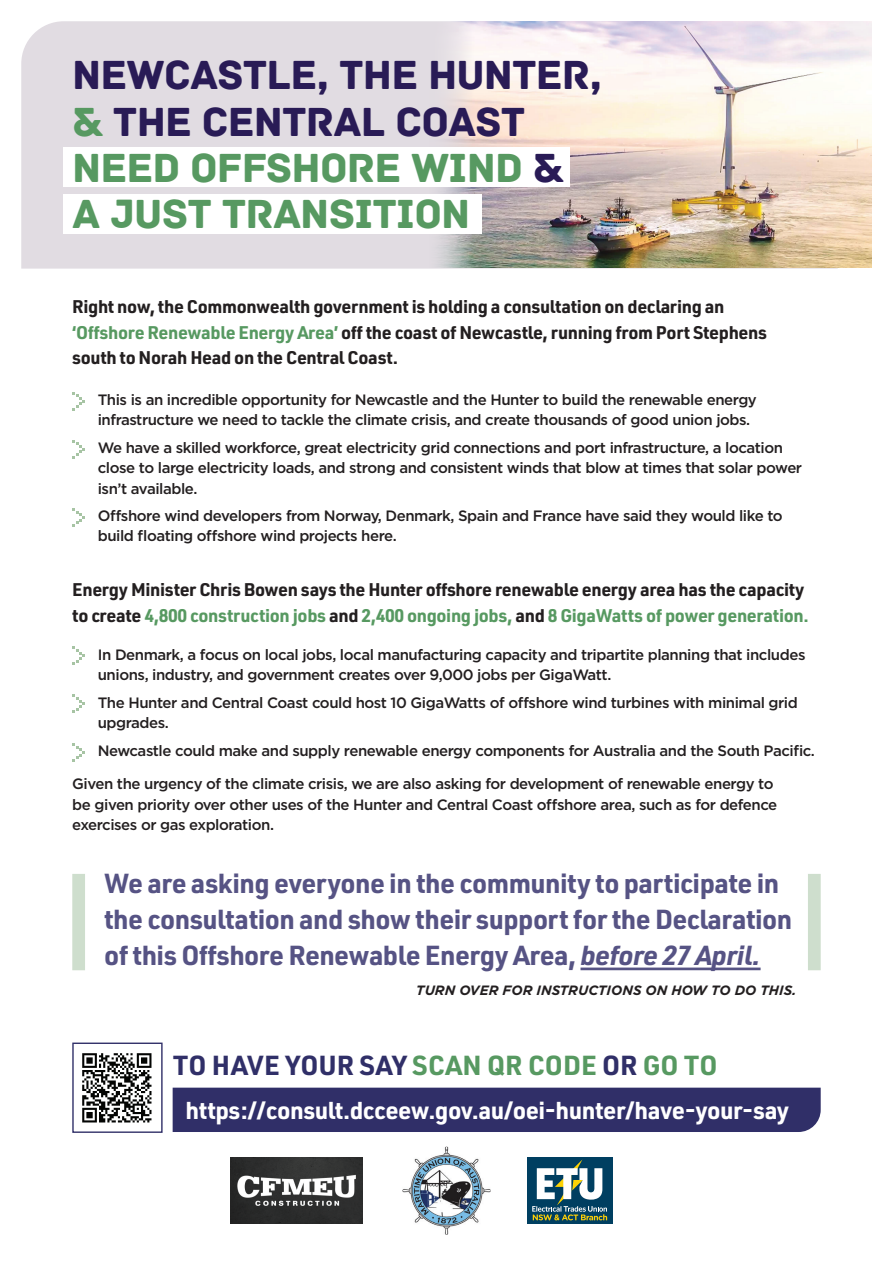
<style>
.page{position:relative;width:893px;height:1263px;background:#fff}
.page>*{position:absolute;margin:0;border:0;box-sizing:border-box;transform-origin:0 0}
.t1{font:42.75px/46.2px "Archive";letter-spacing:-.02em;color:#291b56}
.t2{font:700 27px/36px "URWDIN";letter-spacing:-.02em;color:#565384}
.t3{font:700 27px "URWDIN";letter-spacing:.005em;color:#302f68}
.t4{font:700 24px "URWDIN";letter-spacing:-.02em;color:#fff}
.t5{font:700 18px/25.5px "URWDIN";letter-spacing:-.02em;color:#231f20}
.t6{font:500 15px/20.2px "Gotham";letter-spacing:-.03em;color:#231f20}
.t7{font:italic 700 13.5px "Gotham";color:#231f20}
.s1{color:#579961}
.s2{font-style:italic}
</style>
<div class="page">
<div style="left:21px;top:21px;width:817px;height:248px;background:#e1dce2"></div>
<img style="left:427px;top:21px;width:445px;height:247px">
<svg style="left:72px;top:646px;width:13px;height:19px"></svg>
<svg style="left:72px;top:694px;width:13px;height:19px"></svg>
<svg style="left:72px;top:743px;width:13px;height:19px"></svg>
<svg style="left:72px;top:392px;width:13px;height:19px"></svg>
<svg style="left:72px;top:440px;width:13px;height:19px"></svg>
<svg style="left:72px;top:508px;width:13px;height:19px"></svg>
<div style="left:64px;top:147px;width:506px;height:39px;background:#fff"></div>
<div style="left:64px;top:194px;width:418px;height:40px;background:#fff"></div>
<hr style="left:580px;top:967px;width:181px;height:3px;background:#565384">
<div style="left:72px;top:874px;width:13px;height:96px;background:#cedecd"></div>
<div style="left:808px;top:874px;width:13px;height:96px;background:#cedecd"></div>
<div style="left:173px;top:1088px;width:648px;height:44px;background:#302f68"></div>
<img style="left:82px;top:1053px;width:70px;height:70px">
<div style="left:72px;top:1042px;width:91px;height:91px;border:1px solid #302f68"></div>
<div style="left:527px;top:1157px;width:85px;height:67px;background:#003f61"></div>
<svg style="left:532px;top:1159px;width:75px;height:61px"></svg>
<img style="left:230px;top:1157px;width:133px;height:67px">
<img style="left:402px;top:1147px;width:88px;height:88px">
<h1 class="t1" style="left:72px;top:53px;width:531px">NEWCASTLE, THE HUNTER, <span class="s1">&amp;</span> THE CENTRAL COAST<br><span class="s1">NEED OFFSHORE WIND</span> &amp;<br><span class="s1">A JUST TRANSITION</span></h1>
<p class="t5" style="left:72px;top:293px;width:696px">Right now, the Commonwealth government is holding a consultation on declaring an <span class="s1">‘Offshore Renewable Energy Area’</span> off the coast of Newcastle, running from Port Stephens south to Norah Head on the Central Coast.</p>
<p class="t6" style="left:98px;top:389px;width:661px">This is an incredible opportunity for Newcastle and the Hunter to build the renewable energy infrastructure we need to tackle the climate crisis, and create thousands of good union jobs.</p>
<p class="t6" style="left:98px;top:437px;width:706px">We have a skilled workforce, great electricity grid connections and port infrastructure, a location close to large electricity loads, and strong and consistent winds that blow at times that solar power isn’t available.</p>
<p class="t6" style="left:98px;top:506px;width:686px">Offshore wind developers from Norway, Denmark, Spain and France have said they would like to build floating offshore wind projects here.</p>
<p class="t5" style="left:72px;top:576px;width:738px">Energy Minister Chris Bowen says the Hunter offshore renewable energy area has the capacity to create <span class="s1">4,800 construction jobs</span> and <span class="s1">2,400 ongoing jobs,</span> and <span class="s1">8 GigaWatts of power generation.</span></p>
<p class="t6" style="left:98px;top:644px;width:709px">In Denmark, a focus on local jobs, local manufacturing capacity and tripartite planning that includes unions, industry, and government creates over 9,000 jobs per GigaWatt.</p>
<p class="t6" style="left:98px;top:692px;width:701px">The Hunter and Central Coast could host 10 GigaWatts of offshore wind turbines with minimal grid upgrades.</p>
<p class="t6" style="left:98px;top:741px;width:719px">Newcastle could make and supply renewable energy components for Australia and the South Pacific.</p>
<p class="t6" style="left:72px;top:774px;width:707px">Given the urgency of the climate crisis, we are also asking for development of renewable energy to be given priority over other uses of the Hunter and Central Coast offshore area, such as for defence exercises or gas exploration.</p>
<h2 class="t2" style="left:104px;top:864px;width:690px">We are asking everyone in the community to participate in the consultation and show their support for the Declaration of this Offshore Renewable Energy Area, <span class="s2">before 27 April.</span></h2>
<p class="t7" style="left:416px;top:981px;width:382px">TURN OVER FOR INSTRUCTIONS ON HOW TO DO THIS.</p>
<h2 class="t3" style="left:173px;top:1047px;width:546px">TO HAVE YOUR SAY <span class="s1">SCAN QR CODE</span> OR <span class="s1">GO TO</span></h2>
<h3 class="t4" style="left:185px;top:1094px;width:605px">https://consult.dcceew.gov.au/oei-hunter/have-your-say</h3>
</div>
